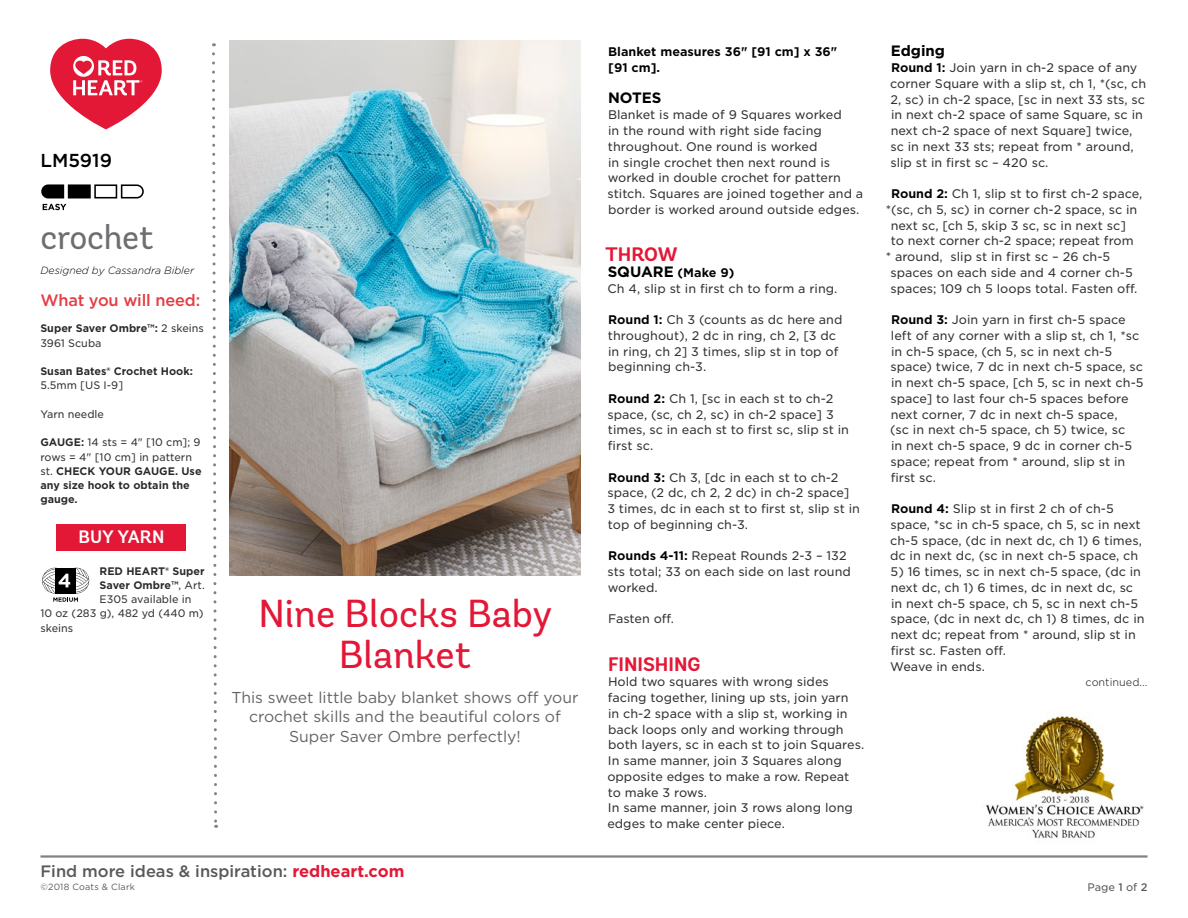
<style>
.page{position:relative;width:1188px;height:918px;background:#fff}
.page>*{position:absolute;margin:0;border:0;box-sizing:border-box;transform-origin:0 0}
.Project_Name{font:39px/41.2px "Andes Rounded";color:#e31837;text-align:center}
.Crochet_Or_Knit{font:34.5px "Andes Rounded";letter-spacing:-.01em;color:#6d6e71}
.t1{font:700 19.5px "Andes Rounded";color:#e31837}
.LW_Number{font:500 18.75px "Gotham";color:#000}
.Buy_Yarn{font:600 18px "Andes Rounded";color:#fff}
.t2{font:500 16.5px "Gotham";color:#58595b}
.What_You_Will_Need_H{font:500 16.5px "Gotham";letter-spacing:-.01em;color:#e53d44}
.Romance_Copy{font:15.75px/19.5px "Gotham";color:#636466;text-align:center}
.Main_Body_Text{font:700 15px "Gotham";color:#000}
.Main_Body_Text-2{font:12px/15.8px "Gotham S Sm";color:#333334}
.Main_Body_Text-3{font:700 12px/15.8px "Gotham S Sm";color:#000}
.What_You_Need_Body_T{font:700 10.5px/14.2px "Gotham S Sm";color:#292829}
.What_You_Need_Body_T-2{font:10.5px "Gotham S Sm";color:#333334}
.Designed_By{font:italic 300 10.5px "Gotham Rounded";color:#000}
.Continued_On_Next_Pa{font:300 10.5px "Gotham S Sm";color:#333334}
.t3{font:10.5px "Gotham S Sm";color:#58595b}
.t4{font:9px "Gotham";letter-spacing:.02em;color:#58595b}
.s1{font-weight:400;color:#333334}
.s2{font-family:"Gotham";font-size:15px}
.s3{font-weight:700;color:#000}
.s4{font-weight:700;color:#e31837}
.s5{font-weight:500}
</style>
<div class="page">
<hr style="left:40px;top:855px;width:1108px;height:3px;background:#808285">
<svg style="left:120px;top:184px;width:24px;height:15px"></svg>
<div style="left:94px;top:184px;width:23px;height:14px;background:#fff;border:2px solid #000"></div>
<div style="left:68px;top:184px;width:23px;height:14px;background:#000;border:2px solid #000"></div>
<svg style="left:41px;top:184px;width:25px;height:26px"></svg>
<svg style="left:212px;top:43px;width:6px;height:785px"></svg>
<div style="left:57px;top:524px;width:129px;height:26px;background:#e31837"></div>
<svg style="left:42px;top:567px;width:47px;height:35px"></svg>
<img style="left:230px;top:40px;width:350px;height:536px">
<img style="left:985px;top:715px;width:159px;height:124px">
<svg style="left:50px;top:39px;width:112px;height:90px"></svg>
<p class="LW_Number" style="left:40px;top:148px;width:73px">LM5919</p>
<p class="Crochet_Or_Knit" style="left:40px;top:216px;width:115px">crochet</p>
<p class="Designed_By" style="left:40px;top:263px;width:155px">Designed by Cassandra Bibler</p>
<p class="What_You_Will_Need_H" style="left:40px;top:289px;width:161px">What you will need:</p>
<p class="What_You_Need_Body_T" style="left:40px;top:321px;width:165px">Super Saver Ombre™: <span class="s1">2 skeins<br>3961 Scuba</span></p>
<p class="What_You_Need_Body_T" style="left:40px;top:364px;width:154px">Susan Bates® Crochet Hook:</p>
<p class="What_You_Need_Body_T-2" style="left:40px;top:378px;width:84px">5.5mm [US I-9]</p>
<p class="What_You_Need_Body_T-2" style="left:40px;top:407px;width:65px">Yarn needle</p>
<p class="What_You_Need_Body_T" style="left:40px;top:435px;width:163px">GAUGE: <span class="s1">14 sts = 4" [10 cm]; 9 rows = 4" [10 cm] in pattern st.</span> CHECK YOUR GAUGE. Use any size hook to obtain the gauge.</p>
<p class="Buy_Yarn" style="left:79px;top:526px;width:87px">BUY YARN</p>
<p class="What_You_Need_Body_T" style="left:100px;top:564px;width:107px">RED HEART® Super</p>
<p class="What_You_Need_Body_T" style="left:100px;top:578px;width:107px">Saver Ombre™<span class="s1">, Art.</span></p>
<p class="What_You_Need_Body_T-2" style="left:100px;top:592px;width:93px">E305 available in</p>
<p class="What_You_Need_Body_T-2" style="left:40px;top:606px;width:165px">10 oz (283 g), 482 yd (440 m)</p>
<p class="What_You_Need_Body_T-2" style="left:40px;top:621px;width:34px">skeins</p>
<p class="Project_Name" style="left:258px;top:593px;width:296px">Nine Blocks Baby<br>Blanket</p>
<p class="Romance_Copy" style="left:232px;top:687px;width:348px">This sweet little baby blanket shows off your crochet skills and the beautiful colors of<br>Super Saver Ombre perfectly!</p>
<p class="Main_Body_Text-3" style="left:608px;top:44px;width:231px">Blanket measures 36" [91 cm] x 36" [91 cm].</p>
<p class="Main_Body_Text" style="left:608px;top:88px;width:55px">NOTES</p>
<p class="Main_Body_Text-2" style="left:608px;top:107px;width:257px">Blanket is made of 9 Squares worked<br>in the round with right side facing throughout. One round is worked<br>in single crochet then next round is worked in double crochet for pattern stitch. Squares are joined together and a border is worked around outside edges.</p>
<p class="t1" style="left:605px;top:242px;width:74px">THROW</p>
<p class="Main_Body_Text-3" style="left:608px;top:264px;width:128px"><span class="s2">SQUARE</span> (Make 9)</p>
<p class="Main_Body_Text-2" style="left:608px;top:280px;width:231px">Ch 4, slip st in first ch to form a ring.</p>
<p class="Main_Body_Text-2" style="left:608px;top:311px;width:236px"><span class="s3">Round 1:</span> Ch 3 (counts as dc here and throughout), 2 dc in ring, ch 2, [3 dc in ring, ch 2] 3 times, slip st in top of beginning ch-3.</p>
<p class="Main_Body_Text-2" style="left:608px;top:390px;width:243px"><span class="s3">Round 2:</span> Ch 1, [sc in each st to ch-2 space, (sc, ch 2, sc) in ch-2 space] 3 times, sc in each st to first sc, slip st in first sc.</p>
<p class="Main_Body_Text-2" style="left:607px;top:469px;width:254px"><span class="s3">Round 3:</span> Ch 3, [dc in each st to ch-2 space, (2 dc, ch 2, 2 dc) in ch-2 space] 3 times, dc in each st to first st, slip st in top of beginning ch-3.</p>
<p class="Main_Body_Text-2" style="left:608px;top:548px;width:245px"><span class="s3">Rounds 4-11:</span> Repeat Rounds 2-3 – 132 sts total; 33 on each side on last round worked.</p>
<p class="Main_Body_Text-2" style="left:608px;top:611px;width:67px">Fasten off.</p>
<p class="t1" style="left:608px;top:652px;width:94px">FINISHING</p>
<p class="Main_Body_Text-2" style="left:607px;top:674px;width:258px">Hold two squares with wrong sides facing together, lining up sts, join yarn<br>in ch-2 space with a slip st, working in back loops only and working through both layers, sc in each st to join Squares.<br>In same manner, join 3 Squares along opposite edges to make a row. Repeat to make 3 rows.</p>
<p class="Main_Body_Text-2" style="left:607px;top:800px;width:247px">In same manner, join 3 rows along long edges to make center piece.</p>
<p class="Main_Body_Text" style="left:891px;top:41px;width:56px">Edging</p>
<p class="Main_Body_Text-2" style="left:890px;top:59px;width:258px"><span class="s3">Round 1:</span> Join yarn in ch-2 space of any corner Square with a slip st, ch 1, *(sc, ch 2, sc) in ch-2 space, [sc in next 33 sts, sc in next ch-2 space of same Square, sc in next ch-2 space of next Square] twice, sc in next 33 sts; repeat from * around, slip st in first sc – 420 sc.</p>
<p class="Main_Body_Text-2" style="left:891px;top:185px;width:253px"><span class="s3">Round 2:</span> Ch 1, slip st to first ch-2 space,</p>
<p class="Main_Body_Text-2" style="left:886px;top:201px;width:253px">*(sc, ch 5, sc) in corner ch-2 space, sc in</p>
<p class="Main_Body_Text-2" style="left:891px;top:217px;width:237px">next sc, [ch 5, skip 3 sc, sc in next sc]</p>
<p class="Main_Body_Text-2" style="left:891px;top:233px;width:244px">to next corner ch-2 space; repeat from</p>
<p class="Main_Body_Text-2" style="left:886px;top:248px;width:226px">* around, slip st in first sc – 26 ch-5</p>
<p class="Main_Body_Text-2" style="left:890px;top:264px;width:244px">spaces on each side and 4 corner ch-5</p>
<p class="Main_Body_Text-2" style="left:890px;top:280px;width:249px">spaces; 109 ch 5 loops total. Fasten off.</p>
<p class="Main_Body_Text-2" style="left:890px;top:311px;width:255px"><span class="s3">Round 3:</span> Join yarn in first ch-5 space left of any corner with a slip st, ch 1, *sc in ch-5 space, (ch 5, sc in next ch-5 space) twice, 7 dc in next ch-5 space, sc in next ch-5 space, [ch 5, sc in next ch-5 space] to last four ch-5 spaces before next corner, 7 dc in next ch-5 space,<br>(sc in next ch-5 space, ch 5) twice, sc<br>in next ch-5 space, 9 dc in corner ch-5 space; repeat from * around, slip st in first sc.</p>
<p class="Main_Body_Text-2" style="left:890px;top:500px;width:253px"><span class="s3">Round 4:</span> Slip st in first 2 ch of ch-5 space, *sc in ch-5 space, ch 5, sc in next ch-5 space, (dc in next dc, ch 1) 6 times, dc in next dc, (sc in next ch-5 space, ch</p>
<p class="Main_Body_Text-2" style="left:890px;top:563px;width:256px">5) 16 times, sc in next ch-5 space, (dc in next dc, ch 1) 6 times, dc in next dc, sc in next ch-5 space, ch 5, sc in next ch-5 space, (dc in next dc, ch 1) 8 times, dc in next dc; repeat from * around, slip st in first sc. Fasten off.</p>
<p class="Main_Body_Text-2" style="left:890px;top:658px;width:96px">Weave in ends.</p>
<p class="Continued_On_Next_Pa" style="left:1086px;top:675px;width:63px">continued...</p>
<h3 class="t2" style="left:40px;top:860px;width:365px">Find more ideas &amp; inspiration: <span class="s4">redheart.com</span></h3>
<p class="t4" style="left:40px;top:882px;width:96px">©2018 Coats &amp; Clark</p>
<p class="t3" style="left:1087px;top:880px;width:62px">Page <span class="s5">1</span> of <span class="s5">2</span></p>
</div>
